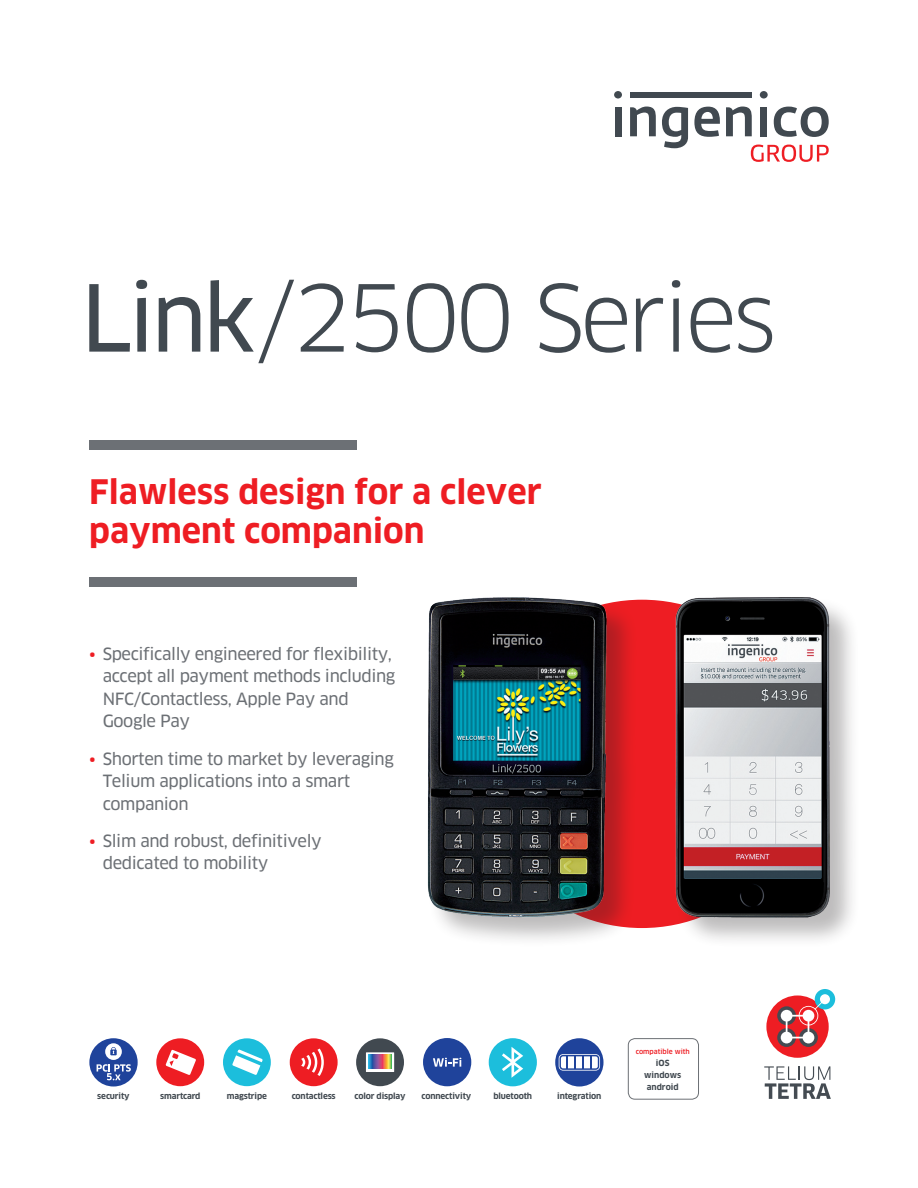
<style>
.page{position:relative;width:918px;height:1188px;background:#fff}
.page>*{position:absolute;margin:0;border:0;box-sizing:border-box;transform-origin:0 0}
.COUV_-_Titre{font:90px "Clan OT";letter-spacing:-.05em;color:#414950}
.COUV_-_Sous-titre{font:700 33px/39.6px "Clan OT";color:#ee1d23}
.COUV_-_Texte_points{font:16.5px/22.5px "Clan OT News";letter-spacing:-.025em;color:#6c7075}
.TAB_-_2_-_Col{font:700 8.25px "Clan OT";letter-spacing:-.015em;color:#414950}
.TAB_-_2_-_Col-2{font:500 6.75px "Clan OT";color:#ee1d23}
.s1{font-family:"Clan OT News"}
.s2{color:#ee1d23}
</style>
<div class="page">
<div style="left:555px;top:1038px;width:48px;height:49px;background:#1f439b;border-radius:50%"></div>
<svg style="left:559px;top:1054px;width:41px;height:17px"></svg>
<div style="left:561px;top:1056px;width:5px;height:12px;background:#fff"></div>
<div style="left:568px;top:1056px;width:6px;height:12px;background:#fff"></div>
<div style="left:577px;top:1056px;width:5px;height:12px;background:#fff"></div>
<div style="left:585px;top:1056px;width:5px;height:12px;background:#fff"></div>
<div style="left:593px;top:1056px;width:5px;height:12px;background:#fff"></div>
<svg style="left:89px;top:1038px;width:49px;height:49px"></svg>
<svg style="left:97px;top:1043px;width:34px;height:37px"></svg>
<div style="left:423px;top:1038px;width:48px;height:48px;background:#1f439b;border-radius:50%"></div>
<svg style="left:433px;top:1058px;width:28px;height:9px"></svg>
<div style="left:89px;top:440px;width:268px;height:10px;background:#6c7075"></div>
<div style="left:89px;top:578px;width:268px;height:9px;background:#6c7075"></div>
<div style="left:766px;top:995px;width:63px;height:63px;background:#ee1d23;border-radius:50%"></div>
<svg style="left:777px;top:1028px;width:19px;height:19px"></svg>
<svg style="left:799px;top:1028px;width:19px;height:19px"></svg>
<div style="left:815px;top:989px;width:20px;height:20px;background:#1cbedc;border-radius:50%"></div>
<svg style="left:777px;top:1006px;width:19px;height:19px"></svg>
<svg style="left:781px;top:994px;width:49px;height:49px"></svg>
<svg style="left:764px;top:1066px;width:67px;height:33px"></svg>
<div style="left:156px;top:1038px;width:48px;height:48px;background:#ee1d23;border-radius:50%"></div>
<svg style="left:166px;top:1050px;width:30px;height:25px"></svg>
<div style="left:223px;top:1038px;width:48px;height:48px;background:#1cbedc;border-radius:50%"></div>
<svg style="left:232px;top:1049px;width:31px;height:26px"></svg>
<div style="left:290px;top:1038px;width:48px;height:48px;background:#ee1d23;border-radius:50%"></div>
<svg style="left:301px;top:1049px;width:23px;height:27px"></svg>
<div style="left:356px;top:1038px;width:48px;height:48px;background:#414950;border-radius:50%"></div>
<svg style="left:366px;top:1052px;width:28px;height:20px"></svg>
<svg style="left:368px;top:1054px;width:24px;height:14px"></svg>
<div style="left:478px;top:600px;width:328px;height:328px;background:#ee1d23;border-radius:50%"></div>
<div style="left:428px;top:597px;width:210px;height:351px;background:#231f20;opacity:.3"></div>
<img style="left:427px;top:597px;width:189px;height:338px">
<div style="left:675px;top:597px;width:185px;height:352px;background:#231f20;opacity:.3"></div>
<img style="left:671px;top:597px;width:171px;height:328px">
<div style="left:489px;top:1038px;width:48px;height:48px;background:#1cbedc;border-radius:50%"></div>
<svg style="left:502px;top:1047px;width:21px;height:31px"></svg>
<div style="left:615px;top:107px;width:6px;height:29px;background:#414950"></div>
<div style="left:630px;top:92px;width:122px;height:5px;background:#414950"></div>
<svg style="left:662px;top:107px;width:26px;height:41px"></svg>
<svg style="left:694px;top:107px;width:26px;height:30px"></svg>
<div style="left:760px;top:107px;width:7px;height:29px;background:#414950"></div>
<svg style="left:774px;top:107px;width:55px;height:30px"></svg>
<div style="left:614px;top:91px;width:8px;height:8px;background:#414950;border-radius:50%"></div>
<div style="left:760px;top:91px;width:8px;height:8px;background:#414950;border-radius:50%"></div>
<svg style="left:630px;top:107px;width:26px;height:29px"></svg>
<svg style="left:726px;top:107px;width:26px;height:29px"></svg>
<svg style="left:751px;top:145px;width:78px;height:17px"></svg>
<div style="left:628px;top:1038px;width:71px;height:62px;border:1px solid #6c7075;border-radius:7px"></div>
<p class="COUV_-_Titre" style="left:81px;top:265px;width:698px"><span class="s1">Link</span>/2500 Series</p>
<p class="COUV_-_Sous-titre" style="left:89px;top:472px;width:454px">Flawless design for a clever payment companion</p>
<p class="COUV_-_Texte_points" style="left:103px;top:642px;width:294px;text-indent:-14px"><span class="s2">•</span> Specifically engineered for flexibility, accept all payment methods including<br>NFC/Contactless, Apple Pay and<br>Google Pay</p>
<p class="COUV_-_Texte_points" style="left:103px;top:747px;width:293px;text-indent:-14px"><span class="s2">•</span> Shorten time to market by leveraging<br>Telium applications into a smart companion</p>
<p class="COUV_-_Texte_points" style="left:103px;top:830px;width:220px;text-indent:-14px"><span class="s2">•</span> Slim and robust, definitively dedicated to mobility</p>
<p class="TAB_-_2_-_Col" style="left:97px;top:1091px;width:34px">security</p>
<p class="TAB_-_2_-_Col" style="left:160px;top:1091px;width:42px">smartcard</p>
<p class="TAB_-_2_-_Col" style="left:227px;top:1091px;width:42px">magstripe</p>
<p class="TAB_-_2_-_Col" style="left:292px;top:1091px;width:45px">contactless</p>
<p class="TAB_-_2_-_Col" style="left:355px;top:1091px;width:53px">color display</p>
<p class="TAB_-_2_-_Col" style="left:493px;top:1091px;width:40px">bluetooth</p>
<p class="TAB_-_2_-_Col" style="left:557px;top:1091px;width:46px">integration</p>
<p class="TAB_-_2_-_Col" style="left:422px;top:1091px;width:51px">connectivity</p>
<p class="TAB_-_2_-_Col-2" style="left:636px;top:1048px;width:55px">compatible with</p>
<p class="TAB_-_2_-_Col" style="left:656px;top:1058px;width:15px">iOS</p>
<p class="TAB_-_2_-_Col" style="left:644px;top:1070px;width:38px">windows</p>
<p class="TAB_-_2_-_Col" style="left:647px;top:1082px;width:33px">android</p>
</div>
